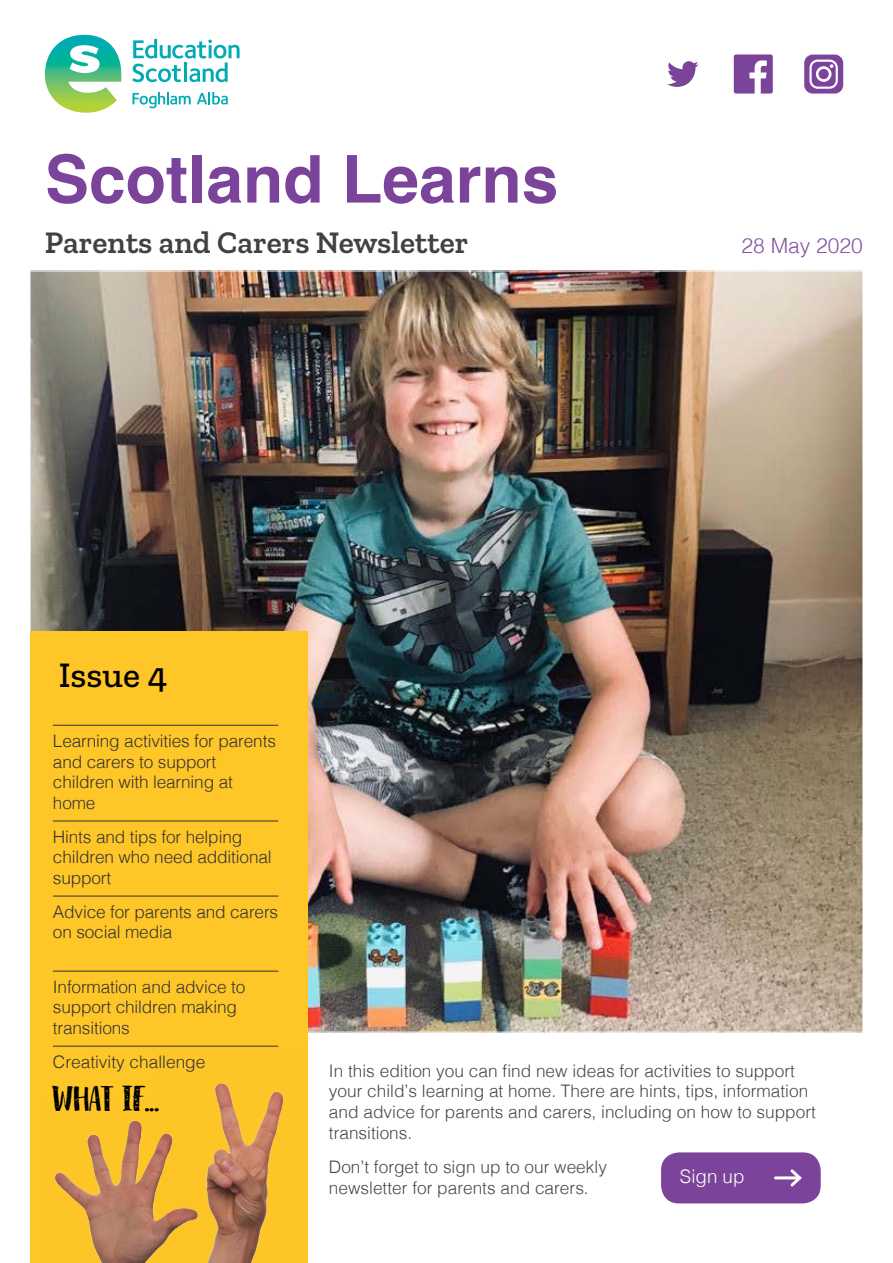
<style>
.page{position:relative;width:893px;height:1263px;background:#fff}
.page>*{position:absolute;margin:0;border:0;box-sizing:border-box;transform-origin:0 0}
.t1{font:700 66px "Helvetica";color:#7c439a}
.t2{font:36px "Breathe Press";color:#000}
.t3{font:500 36px "Zilla Slab";color:#000}
.t4{font:600 31.5px "Zilla Slab";color:#414042}
.t5{font:300 21px "Helvetica";color:#8553a2}
.Normal_text{font:300 18.75px "Helvetica";color:#fff}
.Bullet_points{font:300 17.25px/20.7px "Helvetica";letter-spacing:-.01em;color:#333}
.Normal_text-2{font:300 17.25px/20.7px "Helvetica";color:#474747}
</style>
<div class="page">
<img style="left:32px;top:273px;width:829px;height:757px">
<div style="left:30px;top:631px;width:278px;height:632px;background:#ffc628"></div>
<svg style="left:734px;top:54px;width:39px;height:40px"></svg>
<div style="left:804px;top:55px;width:39px;height:39px;background:#7c439a;border-radius:9px"></div>
<svg style="left:809px;top:60px;width:29px;height:29px"></svg>
<svg style="left:667px;top:61px;width:32px;height:26px"></svg>
<svg style="left:45px;top:35px;width:76px;height:78px"></svg>
<svg style="left:132px;top:39px;width:108px;height:43px"></svg>
<svg style="left:132px;top:92px;width:59px;height:16px"></svg>
<svg style="left:197px;top:92px;width:31px;height:13px"></svg>
<div style="left:661px;top:1152px;width:160px;height:51px;background:#7c439a;border-radius:18px"></div>
<hr style="left:775px;top:1176px;width:25px;height:3px;background:#fff">
<svg style="left:788px;top:1169px;width:14px;height:18px"></svg>
<hr style="left:53px;top:725px;width:225px;height:1px;background:#333">
<hr style="left:53px;top:821px;width:225px;height:1px;background:#333">
<hr style="left:53px;top:896px;width:225px;height:1px;background:#333">
<hr style="left:53px;top:971px;width:225px;height:1px;background:#333">
<hr style="left:53px;top:1046px;width:225px;height:1px;background:#333">
<img style="left:209px;top:1083px;width:75px;height:180px">
<img style="left:54px;top:1120px;width:155px;height:143px">
<p class="t1" style="left:45px;top:126px;width:515px">Scotland Learns</p>
<p class="t4" style="left:45px;top:225px;width:425px">Parents and Carers Newsletter</p>
<p class="t5" style="left:742px;top:228px;width:123px">28 May 2020</p>
<p class="t3" style="left:59px;top:654px;width:110px">Issue 4</p>
<p class="Bullet_points" style="left:53px;top:729px;width:224px">Learning activities for parents and carers to support children with learning at home</p>
<p class="Bullet_points" style="left:53px;top:825px;width:220px">Hints and tips for helping children who need additional support</p>
<p class="Bullet_points" style="left:53px;top:900px;width:227px">Advice for parents and carers on social media</p>
<p class="Bullet_points" style="left:53px;top:975px;width:194px">Information and advice to support children making transitions</p>
<p class="Bullet_points" style="left:53px;top:1050px;width:154px">Creativity challenge</p>
<p class="t2" style="left:53px;top:1082px;width:108px">What if...</p>
<p class="Normal_text-2" style="left:329px;top:1059px;width:489px">In this edition you can find new ideas for activities to support your child’s learning at home. There are hints, tips, information and advice for parents and carers, including on how to support transitions.</p>
<p class="Normal_text-2" style="left:329px;top:1155px;width:280px">Don’t forget to sign up to our weekly newsletter for parents and carers.</p>
<p class="Normal_text" style="left:680px;top:1160px;width:66px">Sign up</p>
</div>
